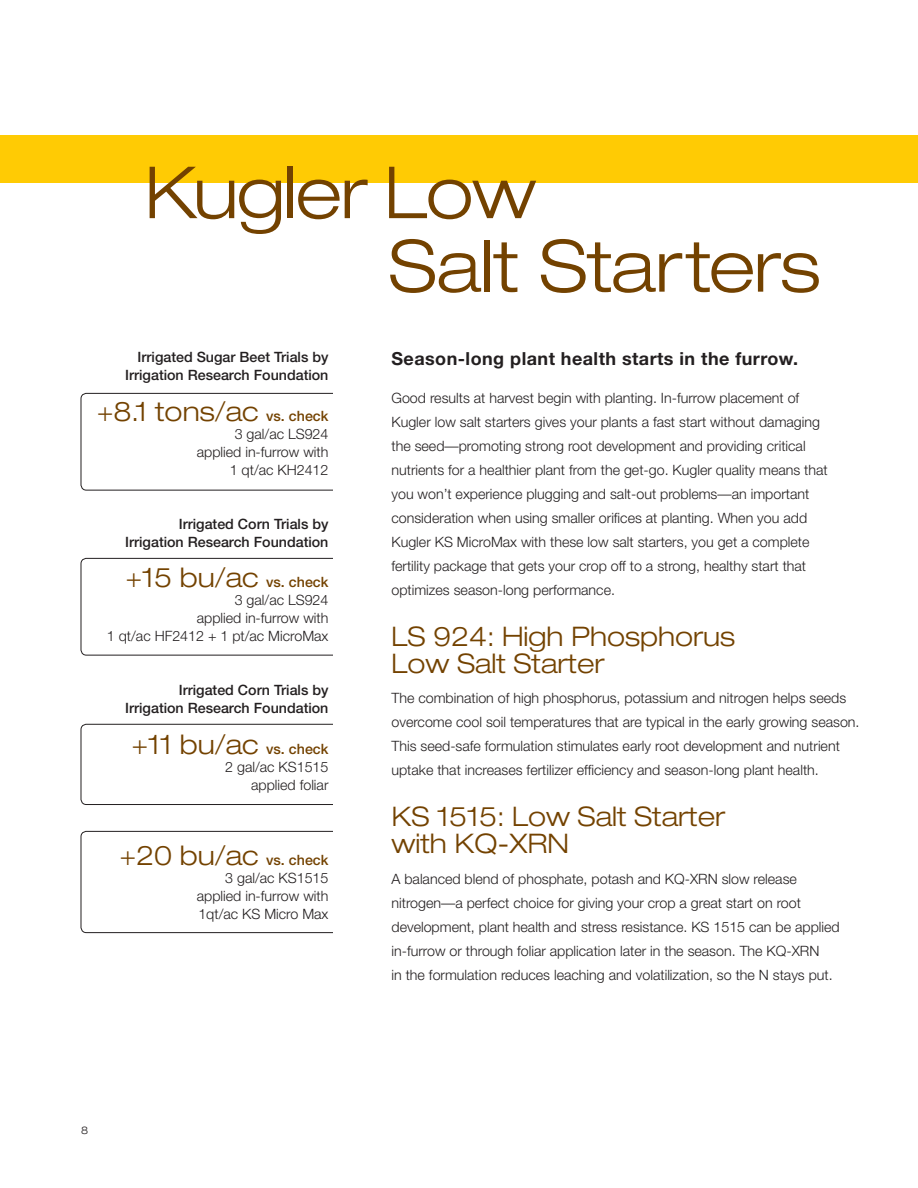
<style>
.page{position:relative;width:918px;height:1188px;background:#fff}
.page>*{position:absolute;margin:0;border:0;box-sizing:border-box;transform-origin:0 0}
.t1{font:300 expanded 72px/73.5px "Helvetica Neue";letter-spacing:-.02em;color:#734200}
.t2{font:300 expanded 27px/27px "Helvetica Neue";color:#734200}
.t3{font:700 18px "Helvetica Neue";letter-spacing:.025em;color:#231f20}
.t4{font:300 14.25px/24px "Helvetica Neue";color:#231f20}
.t5{font:500 14.25px/18px "Helvetica Neue";color:#231f20;text-align:right}
.t6{font:300 expanded 10.5px "Helvetica Neue";color:#231f20}
.s1{font-weight:500;font-stretch:normal;font-size:14.25px}
</style>
<div class="page">
<div style="left:0;top:135px;width:918px;height:47px;background:#ffcb04"></div>
<div style="left:81px;top:393px;width:289px;height:97px;border:1px solid #231f20;border-radius:5px"></div>
<div style="left:81px;top:558px;width:289px;height:98px;border:1px solid #231f20;border-radius:5px"></div>
<div style="left:81px;top:724px;width:289px;height:81px;border:1px solid #231f20;border-radius:5px"></div>
<div style="left:81px;top:831px;width:289px;height:102px;border:1px solid #231f20;border-radius:5px"></div>
<div style="left:333px;top:354px;width:44px;height:634px;background:#fff"></div>
<h1 class="t1" style="left:388px;top:163px;width:433px;text-indent:-244px">Kugler Low<br>Salt Starters</h1>
<p class="t5" style="left:125px;top:349px;width:205px">Irrigated Sugar Beet Trials by<br>Irrigation Research Foundation</p>
<h2 class="t2" style="left:97px;top:400px;width:233px">+8.1 tons/ac <span class="s1">vs. check</span></h2>
<p class="t4" style="left:197px;top:426px;width:133px;line-height:18px;text-align:right">3 gal/ac LS924 applied in-furrow with<br>1 qt/ac KH2412</p>
<p class="t5" style="left:125px;top:516px;width:205px">Irrigated Corn Trials by<br>Irrigation Research Foundation</p>
<h2 class="t2" style="left:126px;top:567px;width:204px">+15 bu/ac <span class="s1">vs. check</span></h2>
<p class="t4" style="left:107px;top:592px;width:223px;line-height:18px;text-align:right">3 gal/ac LS924<br>applied in-furrow with<br>1 qt/ac HF2412 + 1 pt/ac MicroMax</p>
<p class="t5" style="left:125px;top:682px;width:205px">Irrigated Corn Trials by<br>Irrigation Research Foundation</p>
<h2 class="t2" style="left:132px;top:733px;width:198px">+11 bu/ac <span class="s1">vs. check</span></h2>
<p class="t4" style="left:225px;top:759px;width:105px;line-height:18px;text-align:right">2 gal/ac KS1515 applied foliar</p>
<h2 class="t2" style="left:120px;top:844px;width:210px">+20 bu/ac <span class="s1">vs. check</span></h2>
<p class="t4" style="left:197px;top:870px;width:133px;line-height:18px;text-align:justify;text-indent:28px">3 gal/ac KS1515 applied in-furrow with 1qt/ac KS Micro Max</p>
<p class="t3" style="left:392px;top:352px;width:408px">Season-long plant health starts in the furrow.</p>
<p class="t4" style="left:392px;top:387px;width:438px">Good results at harvest begin with planting. In-furrow placement of Kugler low salt starters gives your plants a fast start without damaging the seed—promoting strong root development and providing critical nutrients for a healthier plant from the get-go. Kugler quality means that you won’t experience plugging and salt-out problems—an important consideration when using smaller orifices at planting. When you add Kugler KS MicroMax with these low salt starters, you get a complete fertility package that gets your crop off to a strong, healthy start that optimizes season-long performance.</p>
<h2 class="t2" style="left:392px;top:625px;width:345px">LS 924: High Phosphorus<br>Low Salt Starter</h2>
<p class="t4" style="left:392px;top:688px;width:470px">The combination of high phosphorus, potassium and nitrogen helps seeds overcome cool soil temperatures that are typical in the early growing season.<br>This seed-safe formulation stimulates early root development and nutrient uptake that increases fertilizer efficiency and season-long plant health.</p>
<h2 class="t2" style="left:392px;top:806px;width:335px">KS 1515: Low Salt Starter with KQ-XRN</h2>
<p class="t4" style="left:392px;top:868px;width:450px">A balanced blend of phosphate, potash and KQ-XRN slow release nitrogen—a perfect choice for giving your crop a great start on root development, plant health and stress resistance. KS 1515 can be applied in-furrow or through foliar application later in the season. The KQ-XRN<br>in the formulation reduces leaching and volatilization, so the N stays put.</p>
<p class="t6" style="left:81px;top:1127px;width:9px">8</p>
</div>
